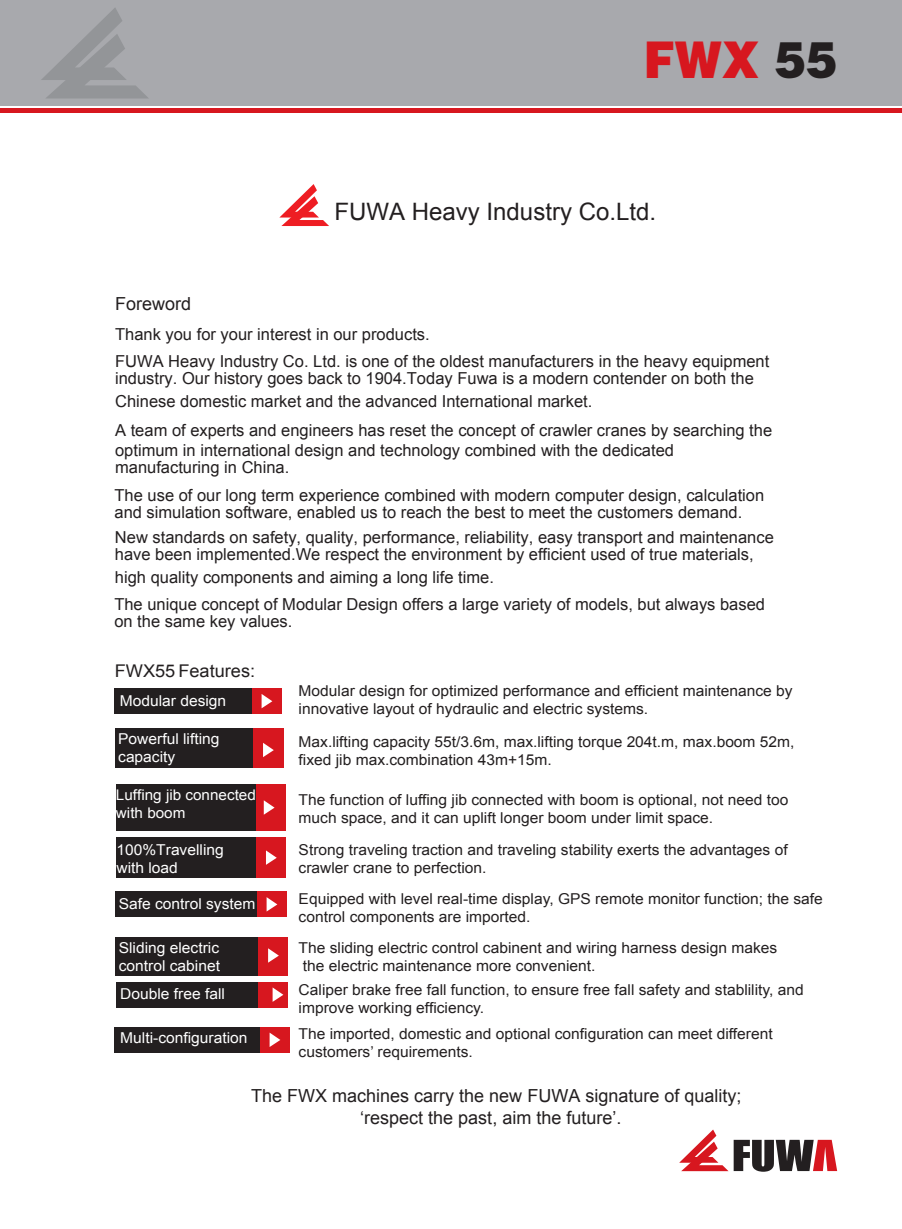
<style>
.page{position:relative;width:902px;height:1229px;background:#fff}
.page>*{position:absolute;margin:0;border:0;box-sizing:border-box;transform-origin:0 0}
.t1{font:50.7px "FZCCHJW GB1 0";color:#d7171f;scale:.93 1}
.t2{font:24px "Arial";color:#231f20}
.t3{font:18px/21.6px "Arial";color:#231f20}
.t4{font:17.55px "Arial";color:#231f20;scale:1.04 1}
.t5{font:16.5px/28.8px "Arial";color:#231f20}
.t6{font:15px/18px "Arial";color:#231f20;scale:1.04 1}
.t7{font:15px/18px "Arial";color:#fff;scale:1.04 1}
.t8{font:14.7px/17.7px "Arial";color:#fff;scale:1.04 1}
.s1{color:#231f20}
</style>
<div class="page">
<div style="left:0;top:0;width:901px;height:106px;background:#a8a9ad"></div>
<div style="left:0;top:108px;width:901px;height:5px;background:#d7171f"></div>
<svg style="left:41px;top:8px;width:107px;height:90px"></svg>
<svg style="left:679px;top:1129px;width:158px;height:42px"></svg>
<div style="left:114px;top:688px;width:138px;height:25px;background:#231f20"></div>
<div style="left:252px;top:688px;width:30px;height:25px;background:#d7171f"></div>
<svg style="left:261px;top:694px;width:11px;height:14px"></svg>
<div style="left:115px;top:728px;width:138px;height:39px;background:#231f20"></div>
<div style="left:253px;top:728px;width:30px;height:40px;background:#d7171f"></div>
<svg style="left:263px;top:743px;width:11px;height:14px"></svg>
<div style="left:116px;top:837px;width:140px;height:41px;background:#231f20"></div>
<div style="left:256px;top:837px;width:30px;height:41px;background:#d7171f"></div>
<svg style="left:266px;top:850px;width:11px;height:15px"></svg>
<div style="left:116px;top:784px;width:143px;height:47px;background:#231f20"></div>
<div style="left:256px;top:784px;width:29px;height:47px;background:#d7171f"></div>
<svg style="left:264px;top:800px;width:10px;height:14px"></svg>
<div style="left:115px;top:937px;width:143px;height:38px;background:#231f20"></div>
<div style="left:258px;top:937px;width:30px;height:38px;background:#d7171f"></div>
<svg style="left:268px;top:948px;width:11px;height:14px"></svg>
<div style="left:116px;top:982px;width:142px;height:25px;background:#231f20"></div>
<div style="left:258px;top:982px;width:30px;height:25px;background:#d7171f"></div>
<svg style="left:272px;top:987px;width:11px;height:15px"></svg>
<div style="left:114px;top:1027px;width:146px;height:25px;background:#231f20"></div>
<div style="left:260px;top:1027px;width:30px;height:25px;background:#d7171f"></div>
<svg style="left:269px;top:1032px;width:11px;height:15px"></svg>
<div style="left:115px;top:892px;width:142px;height:25px;background:#231f20"></div>
<div style="left:257px;top:892px;width:30px;height:25px;background:#d7171f"></div>
<svg style="left:266px;top:897px;width:11px;height:14px"></svg>
<svg style="left:279px;top:184px;width:50px;height:42px"></svg>
<h1 class="t1" style="left:643px;top:32px;width:210px">FWX <span class="s1">55</span></h1>
<h2 class="t2" style="left:334px;top:196px;width:323px">FUWA Heavy Industry Co.Ltd.</h2>
<p class="t3" style="left:115px;top:293px;width:78px">Foreword</p>
<p class="t5" style="left:115px;top:320px;width:316px">Thank you for your interest in our products.</p>
<p class="t5" style="left:115px;top:364px;width:640px">industry. Our history goes back to 1904.Today Fuwa is a modern contender on both the</p>
<p class="t5" style="left:115px;top:347px;width:655px">FUWA Heavy Industry Co. Ltd. is one of the oldest manufacturers in the heavy equipment</p>
<p class="t5" style="left:115px;top:387px;width:658px">Chinese domestic market and the advanced International market.<br>A team of experts and engineers has reset the concept of crawler cranes by searching the</p>
<p class="t5" style="left:115px;top:436px;width:560px">optimum in international design and technology combined with the dedicated</p>
<p class="t5" style="left:114px;top:481px;width:651px">The use of our long term experience combined with modern computer design, calculation</p>
<p class="t5" style="left:115px;top:523px;width:660px">New standards on safety, quality, performance, reliability, easy transport and maintenance</p>
<p class="t5" style="left:114px;top:564px;width:652px;line-height:27.3px">high quality components and aiming a long life time.<br>The unique concept of Modular Design offers a large variety of models, but always based</p>
<p class="t5" style="left:115px;top:452px;width:176px">manufacturing in China.</p>
<p class="t5" style="left:114px;top:498px;width:629px">and simulation software, enabled us to reach the best to meet the customers demand.</p>
<p class="t5" style="left:115px;top:540px;width:640px">have been implemented.We respect the environment by efficient used of true materials,</p>
<p class="t5" style="left:114px;top:607px;width:179px">on the same key values.</p>
<p class="t4" style="left:115px;top:660px;width:136px">FWX55 Features:</p>
<p class="t6" style="left:298px;top:681px;width:476px">Modular design for optimized performance and efficient maintenance by innovative layout of hydraulic and electric systems.</p>
<p class="t6" style="left:298px;top:732px;width:478px">Max.lifting capacity 55t/3.6m, max.lifting torque 204t.m, max.boom 52m, fixed jib max.combination 43m+15m.</p>
<p class="t6" style="left:298px;top:790px;width:472px">The function of luffing jib connected with boom is optional, not need too much space, and it can uplift longer boom under limit space.</p>
<p class="t6" style="left:298px;top:841px;width:471px">Strong traveling traction and traveling stability exerts the advantages of crawler crane to perfection.</p>
<p class="t6" style="left:298px;top:890px;width:505px">Equipped with level real-time display, GPS remote monitor function; the safe control components are imported.</p>
<p class="t6" style="left:298px;top:938px;width:461px">The sliding electric control cabinent and wiring harness design makes the electric maintenance more convenient.</p>
<p class="t6" style="left:298px;top:980px;width:487px">Caliper brake free fall function, to ensure free fall safety and stablility, and improve working efficiency.</p>
<p class="t6" style="left:298px;top:1025px;width:457px">The imported, domestic and optional configuration can meet different customers’ requirements.</p>
<p class="t3" style="left:360px;top:1085px;width:383px;text-indent:-109px">The FWX machines carry the new FUWA signature of quality; ‘respect the past, aim the future’.</p>
<p class="t7" style="left:120px;top:692px;width:104px">Modular design</p>
<p class="t7" style="left:118px;top:730px;width:99px">Powerful lifting capacity</p>
<p class="t8" style="left:116px;top:786px;width:136px">Luffing jib connected with boom</p>
<p class="t7" style="left:116px;top:841px;width:105px">100%Travelling with load</p>
<p class="t7" style="left:119px;top:895px;width:133px">Safe control system</p>
<p class="t7" style="left:119px;top:938px;width:99px">Sliding electric control cabinet</p>
<p class="t7" style="left:120px;top:985px;width:102px">Double free fall</p>
<p class="t7" style="left:120px;top:1029px;width:124px">Multi-configuration</p>
</div>
